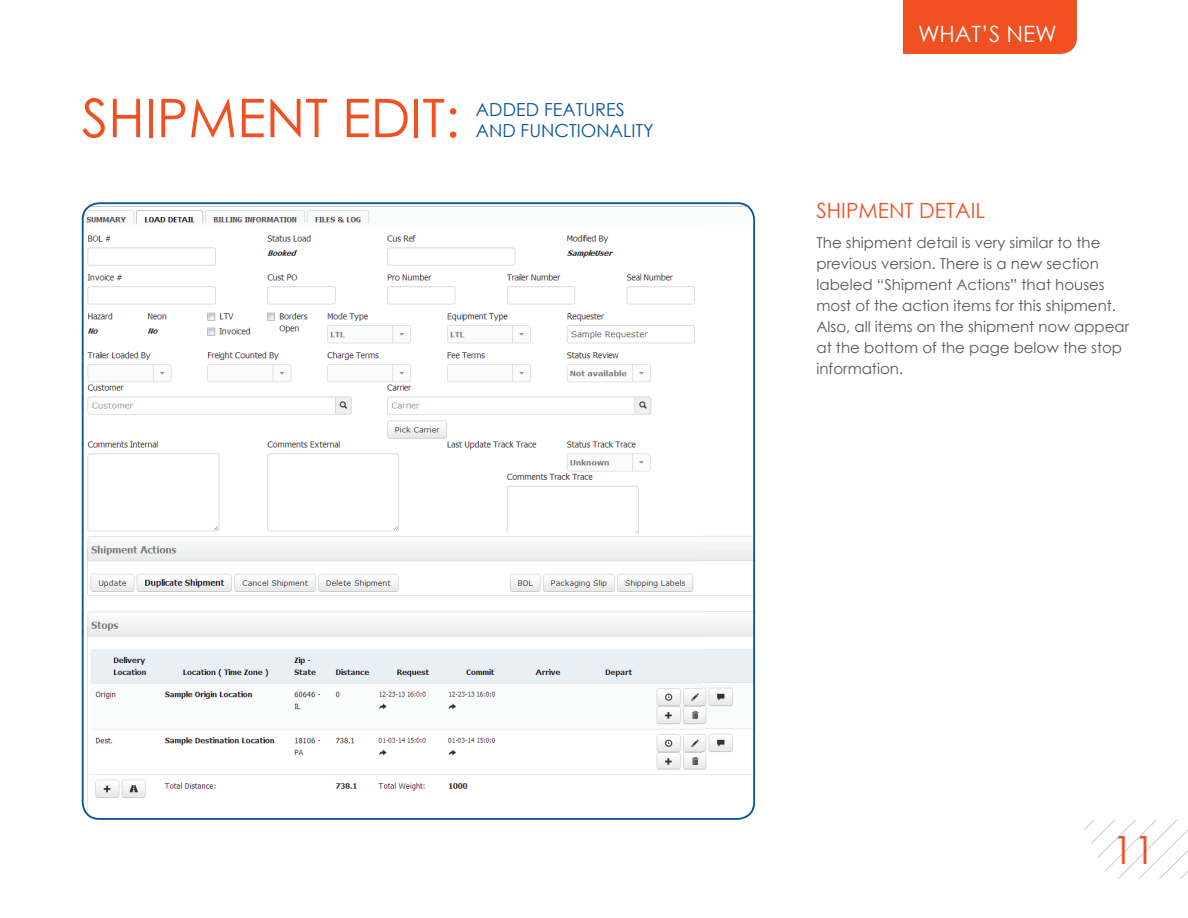
<style>
.page{position:relative;width:1188px;height:918px;background:#fff}
.page>*{position:absolute;margin:0;border:0;box-sizing:border-box;transform-origin:0 0}
.t1{font:53.25px "Century Gothic";color:#f05022}
.t2{font:39px "Century Gothic";color:#f05022}
.t3{font:22.5px "Century Gothic";color:#fff}
.t4{font:21px "Century Gothic";color:#f05022}
.t5{font:18px/21.6px "Century Gothic";color:#0b5596}
.t6{font:15px/21px "Century Gothic";color:#57585a}
</style>
<div class="page">
<svg style="left:1084px;top:820px;width:104px;height:59px"></svg>
<div style="left:903px;top:0;width:174px;height:54px;background:#f05022"></div>
<svg style="left:82px;top:202px;width:673px;height:618px"></svg>
<h1 class="t1" style="left:82px;top:81px;width:380px">SHIPMENT EDIT:</h1>
<p class="t5" style="left:476px;top:98px;width:179px">ADDED FEATURES<br>AND FUNCTIONALITY</p>
<h3 class="t3" style="left:918px;top:18px;width:140px">WHAT’S NEW</h3>
<h3 class="t4" style="left:816px;top:196px;width:170px">SHIPMENT DETAIL</h3>
<p class="t6" style="left:816px;top:232px;width:314px">The shipment detail is very similar to the previous version. There is a new section labeled “Shipment Actions” that houses most of the action items for this shipment.<br>Also, all items on the shipment now appear at the bottom of the page below the stop information.</p>
<h2 class="t2" style="left:1112px;top:823px;width:45px">11</h2>
</div>
